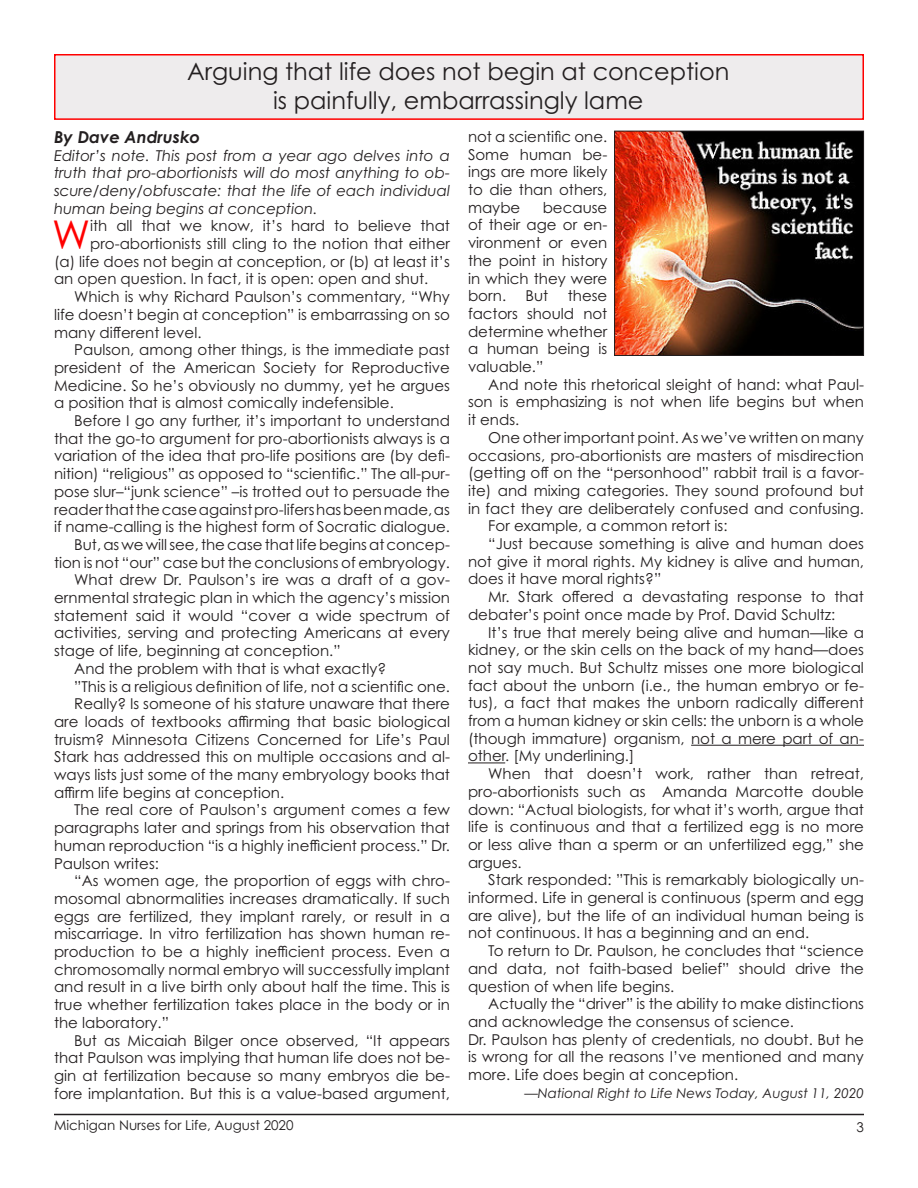
<style>
.page{position:relative;width:918px;height:1188px;background:#fff}
.page>*{position:absolute;margin:0;border:0;box-sizing:border-box;transform-origin:0 0}
.t1{font:39.6px "Century Gothic Pro";color:#f00}
.Subhead_2{font:24px "Century Gothic Pro";color:#231f20}
.t2{font:italic 700 16.5px "Century Gothic Pro";color:#231f20}
.t3{font:15px/17.7px "Century Gothic Pro";color:#231f20;text-align:justify}
.t4{font:italic 15px/17.7px "Century Gothic Pro";color:#231f20;text-align:justify}
.t5{font:italic 13.5px "Century Gothic Pro";color:#231f20}
.t6{font:13.5px "Century Gothic Pro";color:#231f20}
</style>
<div class="page">
<hr style="left:54px;top:1114px;width:810px;height:1px;background:#231f20">
<div style="left:54px;top:54px;width:810px;height:66px;background:#eeeced;border:2px solid #f00"></div>
<hr style="left:691px;top:745px;width:173px;height:1px;background:#231f20">
<hr style="left:468px;top:763px;width:37px;height:1px;background:#231f20">
<img style="left:616px;top:133px;width:246px;height:221px">
<div style="left:614px;top:131px;width:250px;height:225px;border:1px solid #231f20"></div>
<p class="Subhead_2" style="left:187px;top:57px;width:544px">Arguing that life does not begin at conception</p>
<p class="Subhead_2" style="left:273px;top:85px;width:372px">is painfully, embarrassingly lame</p>
<p class="t2" style="left:54px;top:126px;width:148px">By Dave Andrusko</p>
<p class="t4" style="left:54px;top:146px;width:398px">Editor’s note. This post from a year ago delves into a truth that pro-abortionists will do most anything to ob&shy;scure/deny/obfuscate: that the life of each individual human being begins at conception.</p>
<p class="t1" style="left:52px;top:211px;width:40px">W</p>
<p class="t3" style="left:90px;top:217px;width:361px">ith all that we know, it’s hard to believe that</p>
<p class="t3" style="left:468px;top:127px;width:141px">not a scientific one.<br>Some human be&shy;ings are more likely to die than others, maybe</p>
<p class="t3" style="left:468px;top:198px;width:141px;text-indent:75px">because of their age or en&shy;vironment or even the point in history in which they were born.</p>
<p class="t3" style="left:90px;top:235px;width:361px">pro-abortionists still cling to the notion that either</p>
<p class="t3" style="left:54px;top:252px;width:398px">(a) life does not begin at conception, or (b) at least it’s</p>
<p class="t3" style="left:54px;top:270px;width:376px">an open question. In fact, it is open: open and shut.</p>
<p class="t3" style="left:54px;top:288px;width:398px;text-indent:20px">Which is why Richard Paulson’s commentary, “Why life doesn’t begin at conception” is embarrassing on so many different level.</p>
<p class="t3" style="left:54px;top:341px;width:398px;text-indent:20px">Paulson, among other things, is the immediate past president of the American Society for Reproductive Medicine. So he’s obviously no dummy, yet he argues a position that is almost comically indefensible.</p>
<p class="t3" style="left:54px;top:412px;width:398px;text-indent:20px">Before I go any further, it’s important to understand that the go-to argument for pro-abortionists always is a variation of the idea that pro-life positions are (by defi&shy;nition) “religious” as opposed to “scientific.” The all-pur&shy;pose slur–“junk science” –is trotted out to persuade the reader that the case against pro-lifers has been made, as if name-calling is the highest form of Socratic dialogue.</p>
<p class="t3" style="left:54px;top:535px;width:398px;text-align:right">But, as we will see, the case that life begins at concep&shy;tion is not “our” case but the conclusions of embryology.</p>
<p class="t3" style="left:54px;top:571px;width:398px;text-indent:20px">What drew Dr. Paulson’s ire was a draft of a gov&shy;ernmental strategic plan in which the agency’s mission statement said it would “cover a wide spectrum of activities, serving and protecting Americans at every stage of life, beginning at conception.”</p>
<p class="t3" style="left:74px;top:659px;width:314px">And the problem with that is what exactly?</p>
<p class="t3" style="left:74px;top:677px;width:377px">”This is a religious definition of life, not a scientific one.</p>
<p class="t3" style="left:54px;top:695px;width:398px;text-indent:20px">Really? Is someone of his stature unaware that there are loads of textbooks affirming that basic biological truism? Minnesota Citizens Concerned for Life’s Paul Stark has addressed this on multiple occasions and al&shy;ways lists just some of the many embryology books that affirm life begins at conception.</p>
<p class="t3" style="left:54px;top:801px;width:398px;text-indent:20px">The real core of Paulson’s argument comes a few paragraphs later and springs from his observation that human reproduction “is a highly inefficient process.” Dr.<br>Paulson writes:</p>
<p class="t3" style="left:54px;top:872px;width:398px;text-indent:20px">“As women age, the proportion of eggs with chro&shy;mosomal abnormalities increases dramatically. If such eggs are fertilized, they implant rarely, or result in a miscarriage. In vitro fertilization has shown human re&shy;production to be a highly inefficient process. Even a chromosomally normal embryo will successfully implant and result in a live birth only about half the time. This is true whether fertilization takes place in the body or in the laboratory.”</p>
<p class="t3" style="left:54px;top:1031px;width:398px;text-indent:20px">But as Micaiah Bilger once observed, “It appears that Paulson was implying that human life does not be&shy;gin at fertilization because so many embryos die be&shy;fore implantation. But this is a value-based argument,</p>
<p class="t3" style="left:468px;top:287px;width:141px;text-indent:100px">these factors should not determine whether a human being is valuable.”</p>
<p class="t3" style="left:468px;top:375px;width:398px;text-indent:20px">And note this rhetorical sleight of hand: what Paul&shy;son is emphasizing is not when life begins but when it ends.</p>
<p class="t3" style="left:468px;top:428px;width:398px;text-indent:20px">One other important point. As we’ve written on many occasions, pro-abortionists are masters of misdirection (getting off on the “personhood” rabbit trail is a favor&shy;ite) and mixing categories. They sound profound but in fact they are deliberately confused and confusing.</p>
<p class="t3" style="left:488px;top:517px;width:241px">For example, a common retort is:</p>
<p class="t3" style="left:468px;top:535px;width:398px;text-indent:20px">“Just because something is alive and human does not give it moral rights. My kidney is alive and human, does it have moral rights?”</p>
<p class="t3" style="left:468px;top:588px;width:397px;text-indent:20px">Mr. Stark offered a devastating response to that debater’s point once made by Prof. David Schultz:</p>
<p class="t3" style="left:468px;top:623px;width:398px;text-indent:20px">It’s true that merely being alive and human—like a kidney, or the skin cells on the back of my hand—does not say much. But Schultz misses one more biological fact about the unborn (i.e., the human embryo or fe&shy;tus), a fact that makes the unborn radically different from a human kidney or skin cells: the unborn is a whole (though immature) organism, not a mere part of an&shy;other. [My underlining.]</p>
<p class="t3" style="left:468px;top:765px;width:398px;text-indent:20px">When that doesn’t work, rather than retreat, pro-abortionists such as Amanda Marcotte double down: “Actual biologists, for what it’s worth, argue that life is continuous and that a fertilized egg is no more or less alive than a sperm or an unfertilized egg,” she argues.</p>
<p class="t3" style="left:468px;top:871px;width:398px;text-indent:20px">Stark responded: ”This is remarkably biologically un&shy;informed. Life in general is continuous (sperm and egg are alive), but the life of an individual human being is not continuous. It has a beginning and an end.</p>
<p class="t3" style="left:468px;top:942px;width:397px;text-indent:20px">To return to Dr. Paulson, he concludes that “science and data, not faith-based belief” should drive the question of when life begins.</p>
<p class="t3" style="left:468px;top:995px;width:398px;text-indent:20px">Actually the “driver” is the ability to make distinctions and acknowledge the consensus of science.</p>
<p class="t3" style="left:468px;top:1030px;width:398px">Dr. Paulson has plenty of credentials, no doubt. But he is wrong for all the reasons I’ve mentioned and many more. Life does begin at conception.</p>
<p class="t5" style="left:524px;top:1085px;width:341px">—National Right to Life News Today, August 11, 2020</p>
<p class="t3" style="left:526px;top:287px;width:24px">But</p>
<p class="t6" style="left:54px;top:1117px;width:241px">Michigan Nurses for Life, August 2020</p>
<p class="t6" style="left:857px;top:1119px;width:9px">3</p>
</div>
